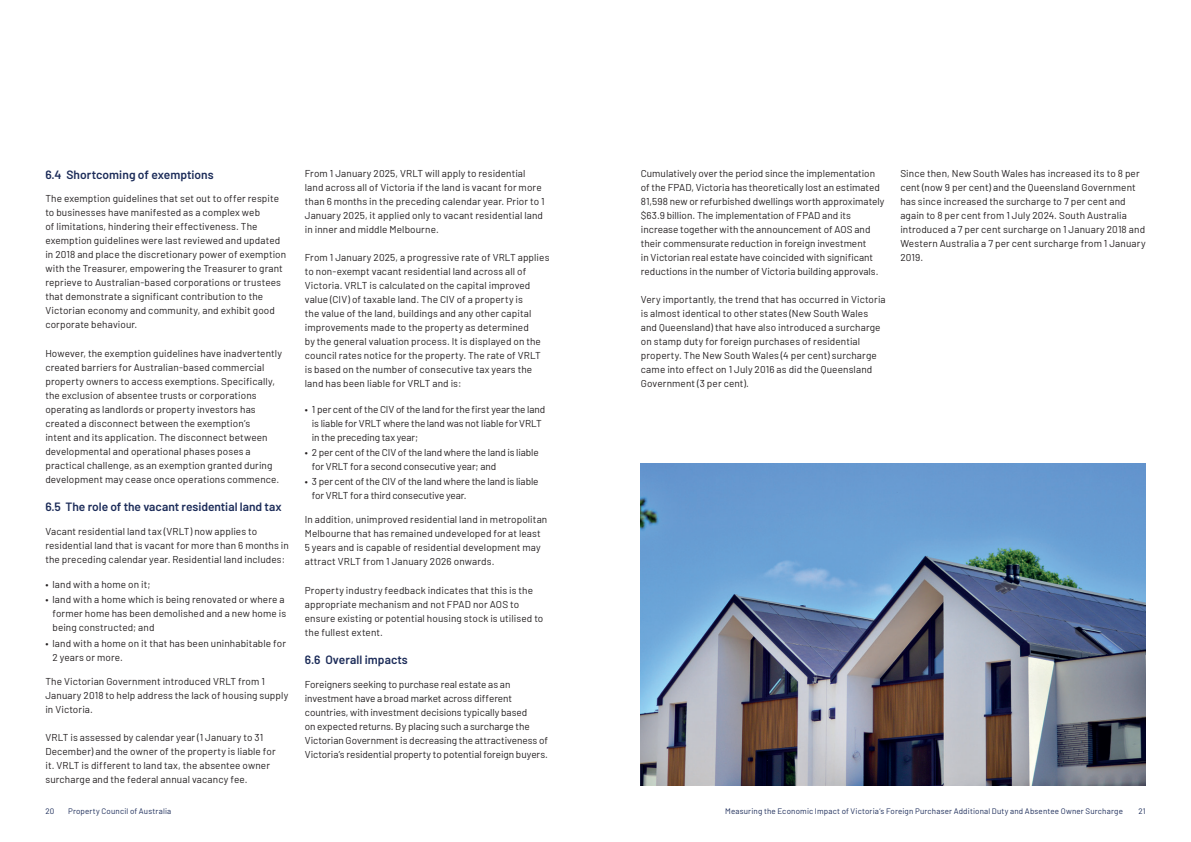
<style>
.page{position:relative;width:1191px;height:842px;background:#fff}
.page>*{position:absolute;margin:0;border:0;box-sizing:border-box;transform-origin:0 0}
.t1{font:600 12px "Barlow";color:#1c2c59}
.t2{font:10px/14px "Barlow";letter-spacing:.01em;color:#231f20}
.t3{font:10px/14px "Barlow";letter-spacing:-.01em;color:#231f20}
.t4{font:8px "Barlow";letter-spacing:.02em;color:#1c2c59}
</style>
<div class="page">
<img style="left:641px;top:463px;width:504px;height:322px">
<p class="t1" style="left:45px;top:169px;width:170px">6.4 Shortcoming of exemptions</p>
<p class="t2" style="left:45px;top:191px;width:242px">The exemption guidelines that set out to offer respite to businesses have manifested as a complex web<br>of limitations, hindering their effectiveness. The exemption guidelines were last reviewed and updated in 2018 and place the discretionary power of exemption with the Treasurer, empowering the Treasurer to grant reprieve to Australian-based corporations or trustees that demonstrate a significant contribution to the Victorian economy and community, and exhibit good corporate behaviour.</p>
<p class="t2" style="left:45px;top:347px;width:238px">However, the exemption guidelines have inadvertently created barriers for Australian-based commercial property owners to access exemptions. Specifically, the exclusion of absentee trusts or corporations operating as landlords or property investors has created a disconnect between the exemption’s<br>intent and its application. The disconnect between developmental and operational phases poses a practical challenge, as an exemption granted during development may cease once operations commence.</p>
<p class="t1" style="left:45px;top:501px;width:238px">6.5 The role of the vacant residential land tax</p>
<p class="t2" style="left:45px;top:523px;width:245px">Vacant residential land tax (VRLT) now applies to residential land that is vacant for more than 6 months in the preceding calendar year. Residential land includes:</p>
<p class="t2" style="left:45px;top:578px;width:107px">• land with a home on it;</p>
<p class="t2" style="left:52px;top:594px;width:235px;text-indent:-7px">• land with a home which is being renovated or where a former home has been demolished and a new home is being constructed; and</p>
<p class="t2" style="left:52px;top:637px;width:235px;text-indent:-7px">• land with a home on it that has been uninhabitable for<br>2 years or more.</p>
<p class="t2" style="left:45px;top:673px;width:244px">The Victorian Government introduced VRLT from 1<br>January 2018 to help address the lack of housing supply in Victoria.</p>
<p class="t2" style="left:45px;top:730px;width:232px">VRLT is assessed by calendar year (1 January to 31<br>December) and the owner of the property is liable for it. VRLT is different to land tax, the absentee owner surcharge and the federal annual vacancy fee.</p>
<p class="t2" style="left:305px;top:166px;width:241px">From 1 January 2025, VRLT will apply to residential land across all of Victoria if the land is vacant for more than 6 months in the preceding calendar year. Prior to 1<br>January 2025, it applied only to vacant residential land in inner and middle Melbourne.</p>
<p class="t2" style="left:305px;top:250px;width:246px">From 1 January 2025, a progressive rate of VRLT applies to non-exempt vacant residential land across all of Victoria. VRLT is calculated on the capital improved value (CIV) of taxable land. The CIV of a property is<br>the value of the land, buildings and any other capital improvements made to the property as determined<br>by the general valuation process. It is displayed on the council rates notice for the property. The rate of VRLT is based on the number of consecutive tax years the land has been liable for VRLT and is:</p>
<p class="t3" style="left:312px;top:403px;width:235px;text-indent:-7px">• 1 per cent of the CIV of the land for the first year the land is liable for VRLT where the land was not liable for VRLT in the preceding tax year;</p>
<p class="t3" style="left:312px;top:446px;width:228px;text-indent:-7px">• 2 per cent of the CIV of the land where the land is liable for VRLT for a second consecutive year; and</p>
<p class="t3" style="left:312px;top:476px;width:228px;text-indent:-7px">• 3 per cent of the CIV of the land where the land is liable for VRLT for a third consecutive year.</p>
<p class="t2" style="left:305px;top:514px;width:244px">In addition, unimproved residential land in metropolitan Melbourne that has remained undeveloped for at least 5 years and is capable of residential development may attract VRLT from 1 January 2026 onwards.</p>
<p class="t2" style="left:305px;top:582px;width:240px">Property industry feedback indicates that this is the appropriate mechanism and not FPAD nor AOS to ensure existing or potential housing stock is utilised to the fullest extent.</p>
<p class="t1" style="left:305px;top:654px;width:105px">6.6 Overall impacts</p>
<p class="t2" style="left:305px;top:678px;width:245px">Foreigners seeking to purchase real estate as an investment have a broad market across different countries, with investment decisions typically based<br>on expected returns. By placing such a surcharge the Victorian Government is decreasing the attractiveness of Victoria’s residential property to potential foreign buyers.</p>
<p class="t2" style="left:641px;top:167px;width:245px">Cumulatively over the period since the implementation of the FPAD, Victoria has theoretically lost an estimated 81,598 new or refurbished dwellings worth approximately $63.9 billion. The implementation of FPAD and its increase together with the announcement of AOS and their commensurate reduction in foreign investment<br>in Victorian real estate have coincided with significant reductions in the number of Victoria building approvals.</p>
<p class="t2" style="left:641px;top:292px;width:246px">Very importantly, the trend that has occurred in Victoria is almost identical to other states (New South Wales and Queensland) that have also introduced a surcharge on stamp duty for foreign purchases of residential property. The New South Wales (4 per cent) surcharge came into effect on 1 July 2016 as did the Queensland Government (3 per cent).</p>
<p class="t2" style="left:900px;top:166px;width:247px">Since then, New South Wales has increased its to 8 per cent (now 9 per cent) and the Queensland Government has since increased the surcharge to 7 per cent and again to 8 per cent from 1 July 2024. South Australia introduced a 7 per cent surcharge on 1 January 2018 and Western Australia a 7 per cent surcharge from 1 January 2019.</p>
<p class="t4" style="left:45px;top:805px;width:10px">20</p>
<p class="t4" style="left:68px;top:808px;width:105px">Property Council of Australia</p>
<p class="t4" style="left:725px;top:808px;width:399px">Measuring the Economic Impact of Victoria’s Foreign Purchaser Additional Duty and Absentee Owner Surcharge</p>
<p class="t4" style="left:1138px;top:805px;width:9px">21</p>
</div>
